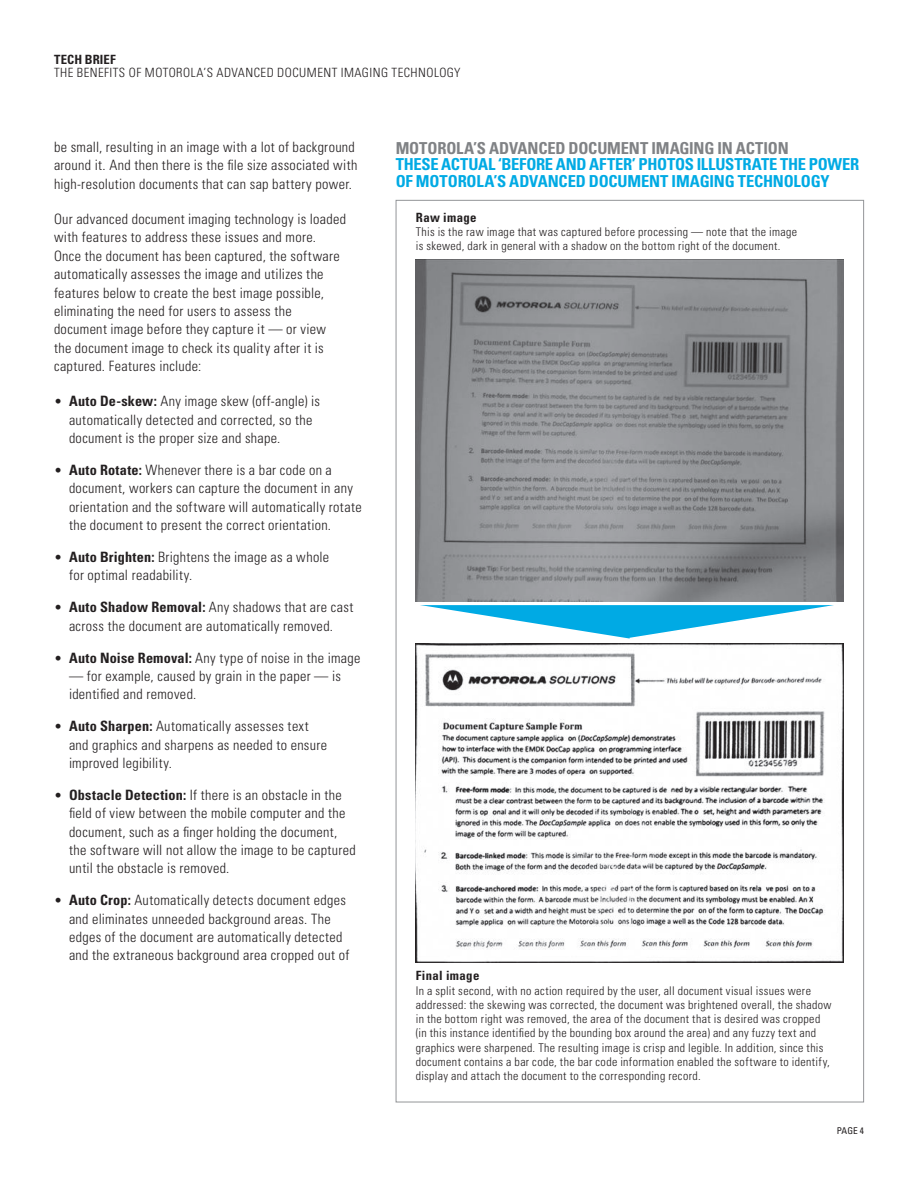
<style>
.page{position:relative;width:918px;height:1188px;background:#fff}
.page>*{position:absolute;margin:0;border:0;box-sizing:border-box;transform-origin:0 0}
.t1{font:700 condensed 16.5px/16.5px "Univers";letter-spacing:-.01em;color:#00aae4}
.t2{font:700 condensed 16.5px "Univers";letter-spacing:-.01em;color:#808285}
.t3{font:300 condensed 14.25px/18.3px "Univers";letter-spacing:.025em;color:#231f20}
.t4{font:300 condensed 12.75px "Univers";letter-spacing:.04em;color:#231f20}
.t5{font:700 condensed 12.75px "Univers";letter-spacing:.025em;color:#231f20}
.t6{font:300 condensed 12px/14.2px "Univers";letter-spacing:.03em;color:#231f20}
.t7{font:condensed 9.3px "Univers";color:#231f20}
.s1{font-size:13.5px}
.s2{font-weight:700}
</style>
<div class="page">
<img style="left:416px;top:644px;width:427px;height:318px">
<img style="left:416px;top:260px;width:427px;height:341px">
<svg style="left:420px;top:605px;width:414px;height:34px"></svg>
<p class="t5" style="left:54px;top:52px;width:34px">TECH BRIEF</p>
<p class="t4" style="left:54px;top:65px;width:407px">the benefi ts of Motorola’s Advanced Docume nt Ima ging Te chnology</p>
<p class="t3" style="left:54px;top:138px;width:305px">be small, resulting in an image with a lot of background around it. And then there is the file size associated with high-resolution documents that can sap battery power.</p>
<p class="t3" style="left:54px;top:210px;width:294px">Our advanced document imaging technology is loaded with features to address these issues and more.<br>Once the document has been captured, the software automatically assesses the image and utilizes the features below to create the best image possible, eliminating the need for users to assess the document image before they capture it — or view the document image to check its quality after it is captured. Features include:</p>
<p class="t3" style="left:69px;top:392px;width:253px;text-indent:-15px"><span class="s1">•</span> <span class="s2">AUTO DE-SKEW:</span> Any image skew (off-angle) is automatically detected and corrected, so the document is the proper size and shape.</p>
<p class="t3" style="left:69px;top:461px;width:294px;text-indent:-15px"><span class="s1">•</span> <span class="s2">AUTO ROTATE:</span> Whenever there is a bar code on a document, workers can capture the document in any orientation and the software will automatically rotate the document to present the correct orientation.</p>
<p class="t3" style="left:69px;top:548px;width:262px;text-indent:-15px"><span class="s1">•</span> <span class="s2">AUTO BRIGHTEN:</span> Brightens the image as a whole for optimal readability.</p>
<p class="t3" style="left:54px;top:598px;width:301px;text-align:center"><span class="s1">•</span> <span class="s2">AUTO SHADOW REMOVAL:</span> Any shadows that are cast across the document are automatically removed.</p>
<p class="t3" style="left:54px;top:648px;width:308px"><span class="s1">•</span> <span class="s2">AUTO NOISE REMOVAL:</span> Any type of noise in the image</p>
<p class="t3" style="left:69px;top:667px;width:273px">— for example, caused by grain in the paper — is identified and removed.</p>
<p class="t3" style="left:69px;top:717px;width:260px;text-indent:-15px"><span class="s1">•</span> <span class="s2">AUTO SHARPEN:</span> Automatically assesses text and graphics and sharpens as needed to ensure improved legibility.</p>
<p class="t3" style="left:69px;top:785px;width:288px;text-indent:-15px"><span class="s1">•</span> <span class="s2">OBSTACLE DETECTION:</span> If there is an obstacle in the field of view between the mobile computer and the document, such as a finger holding the document, the software will not allow the image to be captured until the obstacle is removed.</p>
<p class="t3" style="left:69px;top:891px;width:282px;text-indent:-15px"><span class="s1">•</span> <span class="s2">AUTO CROP:</span> Automatically detects document edges and eliminates unneeded background areas. The edges of the document are automatically detected and the extraneous background area cropped out of</p>
<p class="t2" style="left:396px;top:138px;width:395px">MOTOROLA’S ADVANCED DOCUMENT IMAGING IN ACTION</p>
<p class="t1" style="left:396px;top:156px;width:465px">THESE ACTUAL ‘BEFORE AND AFTER’ PHOTOS ILLUSTRATE THE POWER<br>OF MOTOROLA’S ADVANCED DOCUMENT IMAGING TECHNOLOGY</p>
<p class="t5" style="left:416px;top:210px;width:62px">RAW IMAGE</p>
<p class="t6" style="left:416px;top:225px;width:383px">This is the raw image that was captured before processing — note that the image is skewed, dark in general with a shadow on the bottom right of the document.</p>
<p class="t5" style="left:416px;top:968px;width:65px">FINAL IMAGE</p>
<p class="t6" style="left:416px;top:983px;width:417px">In a split second, with no action required by the user, all document visual issues were addressed: the skewing was corrected, the document was brightened overall, the shadow in the bottom right was removed, the area of the document that is desired was cropped (in this instance identified by the bounding box around the area) and any fuzzy text and graphics were sharpened. The resulting image is crisp and legible. In addition, since this document contains a bar code, the bar code information enabled the software to identify, display and attach the document to the corresponding record.</p>
<p class="t7" style="left:837px;top:1125px;width:29px">PAGE 4</p>
</div>
